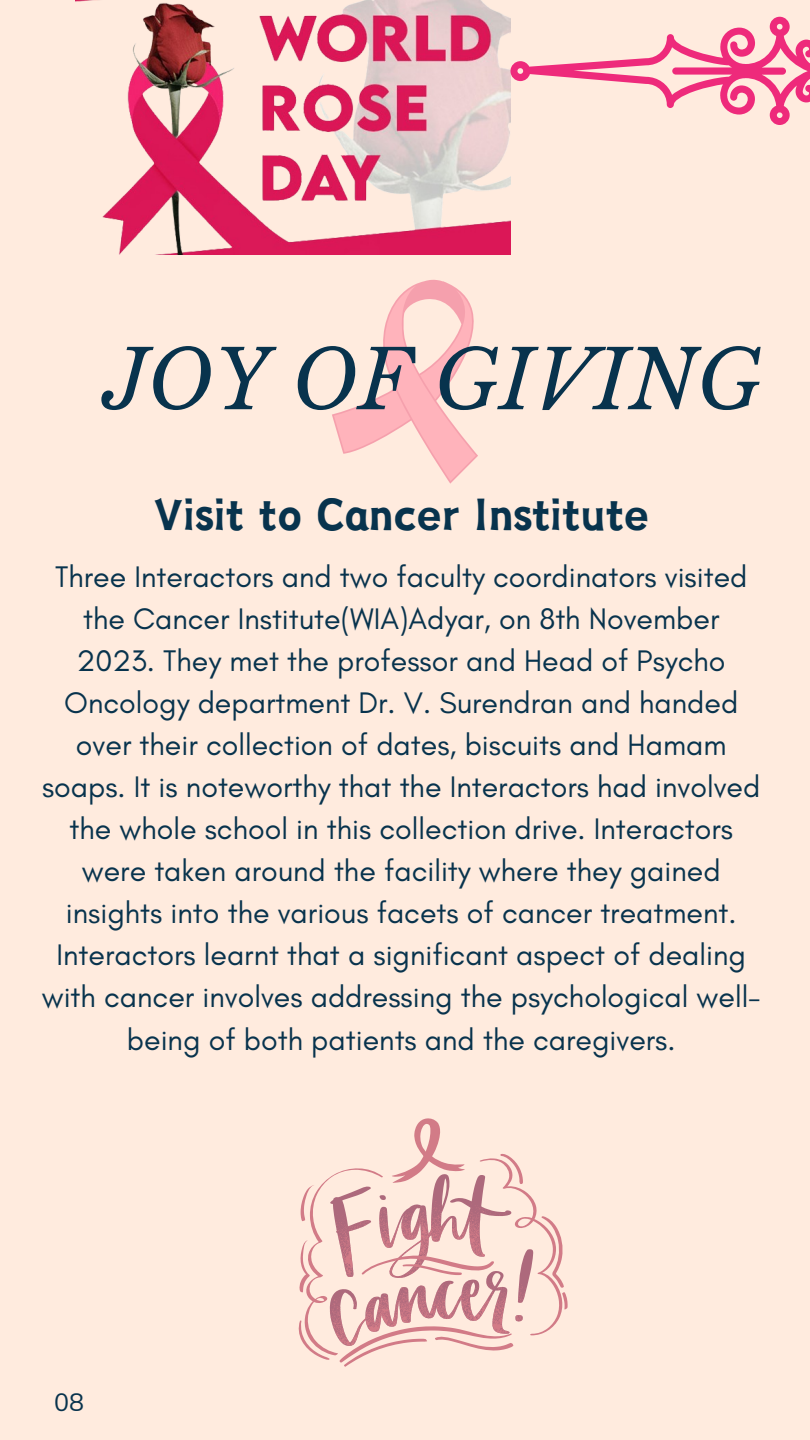
<style>
.page{position:relative;width:810px;height:1440px;background:#ffebde}
.page>*{position:absolute;margin:0;border:0;box-sizing:border-box;transform-origin:0 0}
.t1{font:italic 81px "Libre Baskerville";color:#08334d}
.t2{font:48.3px "Canva Joy Hei JP";color:#08334d}
.t3{font:30.3px/42.1px "Glacial Indifference";color:#08334d;text-align:center}
.t4{font:25px "Nunito";color:#08334d}
</style>
<div class="page">
<svg style="left:332px;top:280px;width:146px;height:204px"></svg>
<svg style="left:298px;top:1118px;width:270px;height:249px"></svg>
<img style="left:76px;top:0;width:435px;height:254px">
<svg style="left:510px;top:17px;width:300px;height:108px"></svg>
<p class="t1" style="left:103px;top:331px;width:660px">JOY OF GIVING</p>
<p class="t2" style="left:154px;top:491px;width:497px">Visit to Cancer Institute</p>
<p class="t3" style="left:42px;top:555px;width:720px">Three Interactors and two faculty coordinators visited the Cancer Institute(WIA)Adyar, on 8th November 2023. They met the professor and Head of Psycho Oncology department Dr. V. Surendran and handed over their collection of dates, biscuits and Hamam soaps. It is noteworthy that the Interactors had involved the whole school in this collection drive. Interactors were taken around the facility where they gained insights into the various facets of cancer treatment.<br>Interactors learnt that a significant aspect of dealing with cancer involves addressing the psychological well&shy;being of both patients and the caregivers.</p>
<p class="t4" style="left:54px;top:1386px;width:31px">08</p>
</div>
